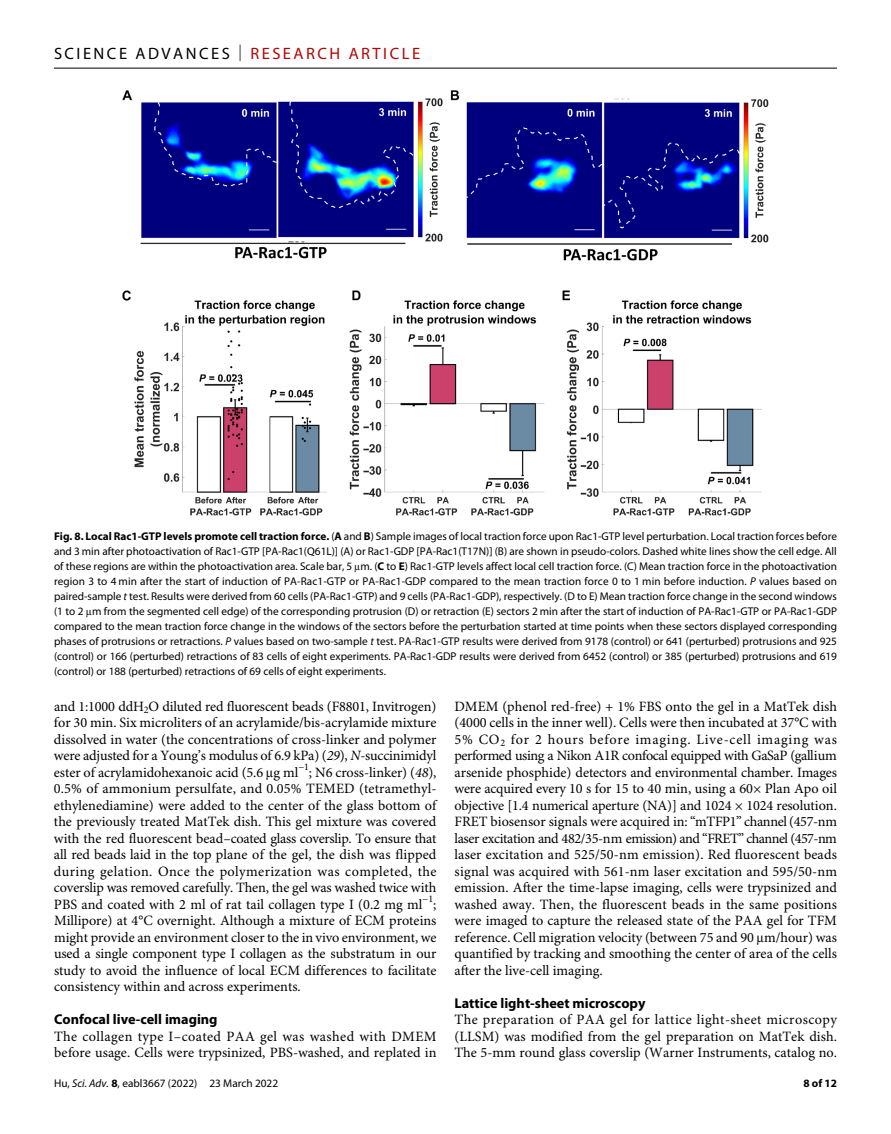
<style>
.page{position:relative;width:891px;height:1134px;background:#fff}
.page>*{position:absolute;margin:0;border:0;box-sizing:border-box;transform-origin:0 0}
.t1{font:16.5px "Myriad Pro";letter-spacing:.15em;color:#000}
.t2{font:14.25px/16.5px "Minion Pro";color:#000;text-align:justify}
.t3{font:700 14.25px "Myriad Pro";color:#000}
.t4{font:11.25px/15px "Myriad Pro";color:#000;text-align:justify}
.t5{font:700 11.25px "Myriad Pro";color:#000}
.s1{font-weight:300}
.s2{color:#b10508}
.s3{font-weight:700}
.s4{font-style:italic}
</style>
<div class="page">
<hr style="left:54px;top:68px;width:783px;height:1px;background:#000">
<img style="left:122px;top:90px;width:647px;height:426px">
<p class="t1" style="left:54px;top:40px;width:368px">SCIENCE ADVANCES <span class="s1">|</span> <span class="s2">RESEARCH ARTICLE</span></p>
<p class="t4" style="left:54px;top:529px;width:785px"><span class="s3">Fig. 8. Local Rac1-GTP levels promote cell traction force.</span> (<span class="s3">A</span> and <span class="s3">B</span>) Sample images of local traction force upon Rac1-GTP level perturbation. Local traction forces before and 3 min after photoactivation of Rac1-GTP [PA-Rac1(Q61L)] (A) or Rac1-GDP [PA-Rac1(T17N)] (B) are shown in pseudo-colors. Dashed white lines show the cell edge. All of these regions are within the photoactivation area. Scale bar, 5 m. (<span class="s3">C</span> to <span class="s3">E</span>) Rac1-GTP levels affect local cell traction force. (C) Mean traction force in the photoactivation region 3 to 4 min after the start of induction of PA-Rac1-GTP or PA-Rac1-GDP compared to the mean traction force 0 to 1 min before induction. <span class="s4">P</span> values based on paired-sample <span class="s4">t</span> test. Results were derived from 60 cells (PA-Rac1-GTP) and 9 cells (PA-Rac1-GDP), respectively. (D to E) Mean traction force change in the second windows (1 to 2 m from the segmented cell edge) of the corresponding protrusion (D) or retraction (E) sectors 2 min after the start of induction of PA-Rac1-GTP or PA-Rac1-GDP compared to the mean traction force change in the windows of the sectors before the perturbation started at time points when these sectors displayed corresponding phases of protrusions or retractions. <span class="s4">P</span> values based on two-sample <span class="s4">t</span> test. PA-Rac1-GTP results were derived from 9178 (control) or 641 (perturbed) protrusions and 925 (control) or 166 (perturbed) retractions of 83 cells of eight experiments. PA-Rac1-GDP results were derived from 6452 (control) or 385 (perturbed) protrusions and 619 (control) or 188 (perturbed) retractions of 69 cells of eight experiments.</p>
<p class="t2" style="left:54px;top:699px;width:384px">and 1:1000 ddH<sub>2</sub>O diluted red fluorescent beads (F8801, Invitrogen) for 30 min. Six microliters of an acrylamide/bis-acrylamide mixture dissolved in water (the concentrations of cross-linker and polymer were adjusted for a Young’s modulus of 6.9 kPa) (<span class="s4">29</span>), <span class="s4">N</span>-succinimidyl ester of acrylamidohexanoic acid (5.6 g ml<sup>−1</sup>; N6 cross-linker) (<span class="s4">48</span>), 0.5% of ammonium persulfate, and 0.05% TEMED (tetramethyl&shy;ethylenediamine) were added to the center of the glass bottom of the previously treated MatTek dish. This gel mixture was covered with the red fluorescent bead–coated glass coverslip. To ensure that all red beads laid in the top plane of the gel, the dish was flipped during gelation. Once the polymerization was completed, the coverslip was removed carefully. Then, the gel was washed twice with PBS and coated with 2 ml of rat tail collagen type I (0.2 mg ml<sup>−1</sup>; Millipore) at 4°C overnight. Although a mixture of ECM proteins might provide an environment closer to the in vivo environment, we used a single component type I collagen as the substratum in our study to avoid the influence of local ECM differences to facilitate consistency within and across experiments.</p>
<p class="t3" style="left:54px;top:1008px;width:165px">Confocal live-cell imaging</p>
<p class="t2" style="left:54px;top:1029px;width:384px">The collagen type I–coated PAA gel was washed with DMEM before usage. Cells were trypsinized, PBS-washed, and replated in</p>
<p class="t4" style="left:54px;top:1076px;width:226px">Hu, <span class="s4">Sci. Adv.</span> <span class="s3">8</span>, eabl3667 (2022) 23 March 2022</p>
<p class="t2" style="left:454px;top:699px;width:384px">DMEM (phenol red-free) + 1% FBS onto the gel in a MatTek dish (4000 cells in the inner well). Cells were then incubated at 37°C with 5% CO<sub>2</sub> for 2 hours before imaging. Live-cell imaging was performed using a Nikon A1R confocal equipped with GaSaP (gallium arsenide phosphide) detectors and environmental chamber. Images were acquired every 10 s for 15 to 40 min, using a 60× Plan Apo oil objective [1.4 numerical aperture (NA)] and 1024 × 1024 resolution.<br>FRET biosensor signals were acquired in: “mTFP1” channel (457-nm laser excitation and 482/35-nm emission) and “FRET” channel (457-nm laser excitation and 525/50-nm emission). Red fluorescent beads signal was acquired with 561-nm laser excitation and 595/50-nm emission. After the time-lapse imaging, cells were trypsinized and washed away. Then, the fluorescent beads in the same positions were imaged to capture the released state of the PAA gel for TFM reference. Cell migration velocity (between 75 and 90 m/hour) was quantified by tracking and smoothing the center of area of the cells after the live-cell imaging.</p>
<p class="t3" style="left:454px;top:991px;width:193px">Lattice light-sheet microscopy</p>
<p class="t2" style="left:454px;top:1013px;width:384px">The preparation of PAA gel for lattice light-sheet microscopy (LLSM) was modified from the gel preparation on MatTek dish.<br>The 5-mm round glass coverslip (Warner Instruments, catalog no.</p>
<p class="t5" style="left:803px;top:1074px;width:35px">8 of 12</p>
</div>
